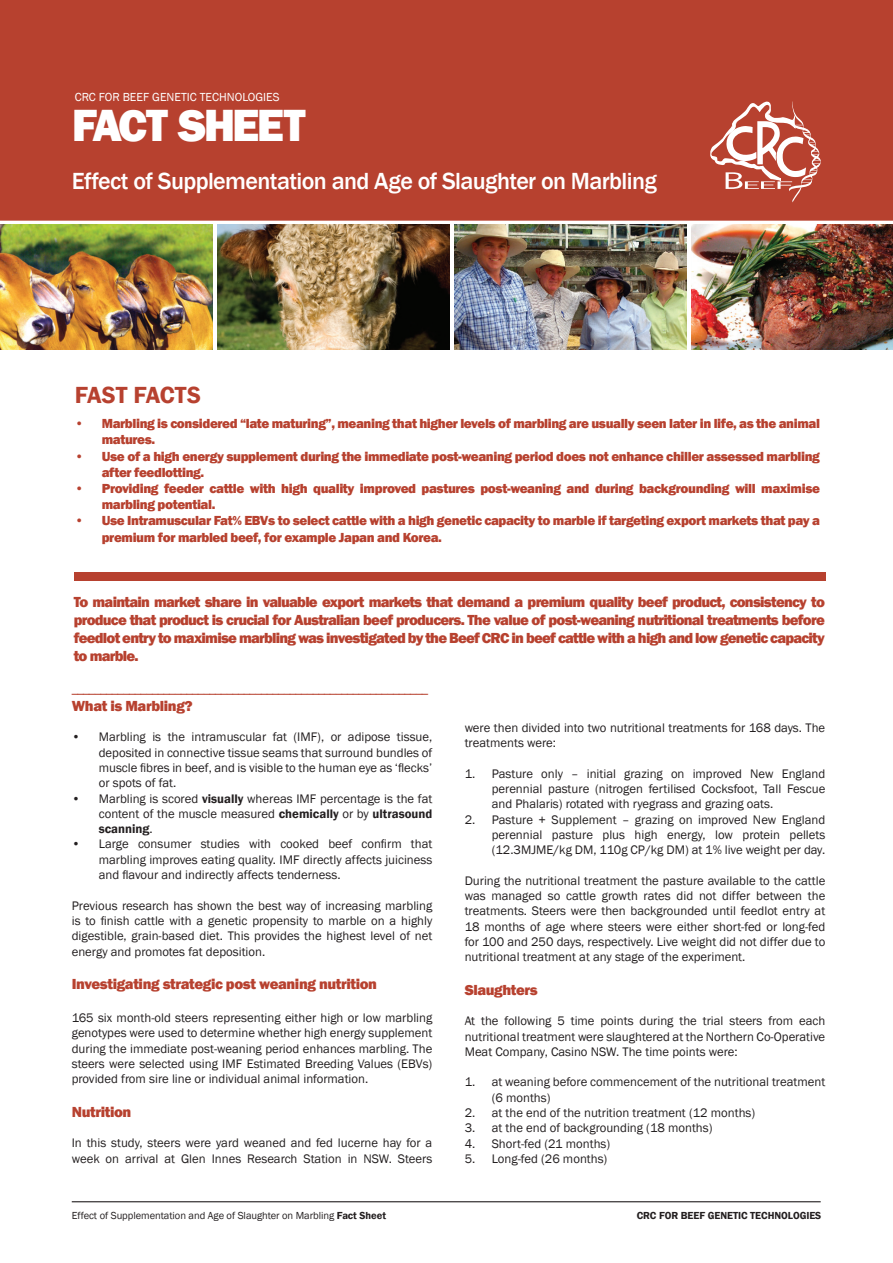
<style>
.page{position:relative;width:893px;height:1263px;background:#fff}
.page>*{position:absolute;margin:0;border:0;box-sizing:border-box;transform-origin:0 0}
.Default{font:800 46.35px "Franklin Gothic";letter-spacing:-.05em;color:#fff}
.Default-2{font:500 24px "Franklin Gothic";letter-spacing:-.025em;color:#fff}
.Default-3{font:600 24px "Franklin Gothic";color:#b7412f}
.Default-4{font:800 15px/18px "Franklin Gothic";letter-spacing:-.025em;color:#b7412f;text-align:justify}
.Default-5{font:800 13.5px/16.2px "Franklin Gothic";letter-spacing:-.03em;color:#b7412f}
.Default-6{font:12.75px/15.3px "Franklin Gothic";color:#231f20;text-align:justify}
.Default-7{font:12.75px "Franklin Gothic";color:#b7412f}
.Default-8{font:12px "Franklin Gothic";color:#fff}
.Default-9{font:10.5px "Franklin Gothic";letter-spacing:-.005em;color:#231f20}
.Default-10{font:600 10.5px "Franklin Gothic";letter-spacing:-.005em;color:#231f20}
.s1{font-weight:600}
</style>
<div class="page">
<div style="left:0;top:0;width:893px;height:221px;background:#b7412f"></div>
<svg style="left:710px;top:101px;width:111px;height:101px"></svg>
<hr style="left:72px;top:1201px;width:749px;height:1px;background:#231f20">
<div style="left:74px;top:572px;width:751px;height:8px;background:#b7412f"></div>
<img style="left:454px;top:225px;width:233px;height:124px">
<img style="left:217px;top:225px;width:233px;height:124px">
<img style="left:0;top:225px;width:212px;height:124px">
<img style="left:691px;top:225px;width:202px;height:124px">
<p class="Default-8" style="left:75px;top:89px;width:206px">CRC FOR BEEF GENETIC TECHNOLOGIES</p>
<p class="Default" style="left:72px;top:95px;width:235px">FACT SHEET</p>
<p class="Default-2" style="left:72px;top:166px;width:587px">Effect of Supplementation and Age of Slaughter on Marbling</p>
<p class="Default-3" style="left:75px;top:381px;width:128px">FAST FACTS</p>
<p class="Default-5" style="left:102px;top:415px;width:720px;text-indent:-27px">• Marbling is considered “late maturing”, meaning that higher levels of marbling are usually seen later in life, as the animal matures.</p>
<p class="Default-5" style="left:102px;top:448px;width:720px;text-indent:-27px">• Use of a high energy supplement during the immediate post-weaning period does not enhance chiller assessed marbling after feedlotting.</p>
<p class="Default-5" style="left:102px;top:480px;width:720px;text-indent:-27px">• Providing feeder cattle with high quality improved pastures post-weaning and during backgrounding will maximise marbling potential.</p>
<p class="Default-5" style="left:102px;top:513px;width:720px;text-indent:-27px">• Use Intramuscular Fat% EBVs to select cattle with a high genetic capacity to marble if targeting export markets that pay a premium for marbled beef, for example Japan and Korea.</p>
<p class="Default-4" style="left:74px;top:593px;width:753px">To maintain market share in valuable export markets that demand a premium quality beef product, consistency to produce that product is crucial for Australian beef producers. The value of post-weaning nutritional treatments before feedlot entry to maximise marbling was investigated by the Beef CRC in beef cattle with a high and low genetic capacity to marble.</p>
<p class="Default-7" style="left:72px;top:680px;width:358px">______________________________________________________________</p>
<p class="Default-4" style="left:72px;top:697px;width:122px">What is Marbling?</p>
<p class="Default-6" style="left:99px;top:730px;width:335px;text-indent:-27px">• Marbling is the intramuscular fat (IMF), or adipose tissue, deposited in connective tissue seams that surround bundles of muscle fibres in beef, and is visible to the human eye as ‘flecks’ or spots of fat.</p>
<p class="Default-6" style="left:99px;top:791px;width:335px;text-indent:-27px">• Marbling is scored <span class="s1">visually</span> whereas IMF percentage is the fat content of the muscle measured <span class="s1">chemically</span> or by <span class="s1">ultrasound scanning</span>.</p>
<p class="Default-6" style="left:99px;top:837px;width:335px;text-indent:-27px">• Large consumer studies with cooked beef confirm that marbling improves eating quality. IMF directly affects juiciness and flavour and indirectly affects tenderness.</p>
<p class="Default-6" style="left:72px;top:898px;width:362px">Previous research has shown the best way of increasing marbling is to finish cattle with a genetic propensity to marble on a highly digestible, grain-based diet. This provides the highest level of net energy and promotes fat deposition.</p>
<p class="Default-4" style="left:72px;top:975px;width:307px">Investigating strategic post weaning nutrition</p>
<p class="Default-6" style="left:72px;top:1010px;width:362px">165 six month-old steers representing either high or low marbling genotypes were used to determine whether high energy supplement during the immediate post-weaning period enhances marbling. The steers were selected using IMF Estimated Breeding Values (EBVs) provided from sire line or individual animal information.</p>
<p class="Default-4" style="left:72px;top:1102px;width:61px">Nutrition</p>
<p class="Default-6" style="left:72px;top:1136px;width:362px">In this study, steers were yard weaned and fed lucerne hay for a week on arrival at Glen Innes Research Station in NSW. Steers</p>
<p class="Default-6" style="left:465px;top:720px;width:362px">were then divided into two nutritional treatments for 168 days. The treatments were:</p>
<p class="Default-6" style="left:492px;top:766px;width:335px;text-indent:-27px">1. Pasture only – initial grazing on improved New England perennial pasture (nitrogen fertilised Cocksfoot, Tall Fescue and Phalaris) rotated with ryegrass and grazing oats.</p>
<p class="Default-6" style="left:492px;top:812px;width:335px;text-indent:-27px">2. Pasture + Supplement – grazing on improved New England perennial pasture plus high energy, low protein pellets (12.3MJME/kg DM, 110g CP/kg DM) at 1% live weight per day.</p>
<p class="Default-6" style="left:465px;top:873px;width:362px">During the nutritional treatment the pasture available to the cattle was managed so cattle growth rates did not differ between the treatments. Steers were then backgrounded until feedlot entry at 18 months of age where steers were either short-fed or long-fed for 100 and 250 days, respectively. Live weight did not differ due to nutritional treatment at any stage of the experiment.</p>
<p class="Default-4" style="left:465px;top:980px;width:75px">Slaughters</p>
<p class="Default-6" style="left:465px;top:1014px;width:362px">At the following 5 time points during the trial steers from each nutritional treatment were slaughtered at the Northern Co-Operative Meat Company, Casino NSW. The time points were:</p>
<p class="Default-6" style="left:492px;top:1075px;width:335px;text-indent:-27px">1. at weaning before commencement of the nutritional treatment (6 months)</p>
<p class="Default-6" style="left:465px;top:1105px;width:292px">2. at the end of the nutrition treatment (12 months)</p>
<p class="Default-6" style="left:465px;top:1121px;width:249px">3. at the end of backgrounding (18 months)</p>
<p class="Default-6" style="left:465px;top:1136px;width:147px">4. Short-fed (21 months)</p>
<p class="Default-6" style="left:465px;top:1151px;width:144px">5. Long-fed (26 months)</p>
<p class="Default-9" style="left:72px;top:1209px;width:316px">Effect of Supplementation and Age of Slaughter on Marbling <span class="s1">Fact Sheet</span></p>
<p class="Default-10" style="left:637px;top:1209px;width:186px">CRC FOR BEEF GENETIC TECHNOLOGIES</p>
</div>
